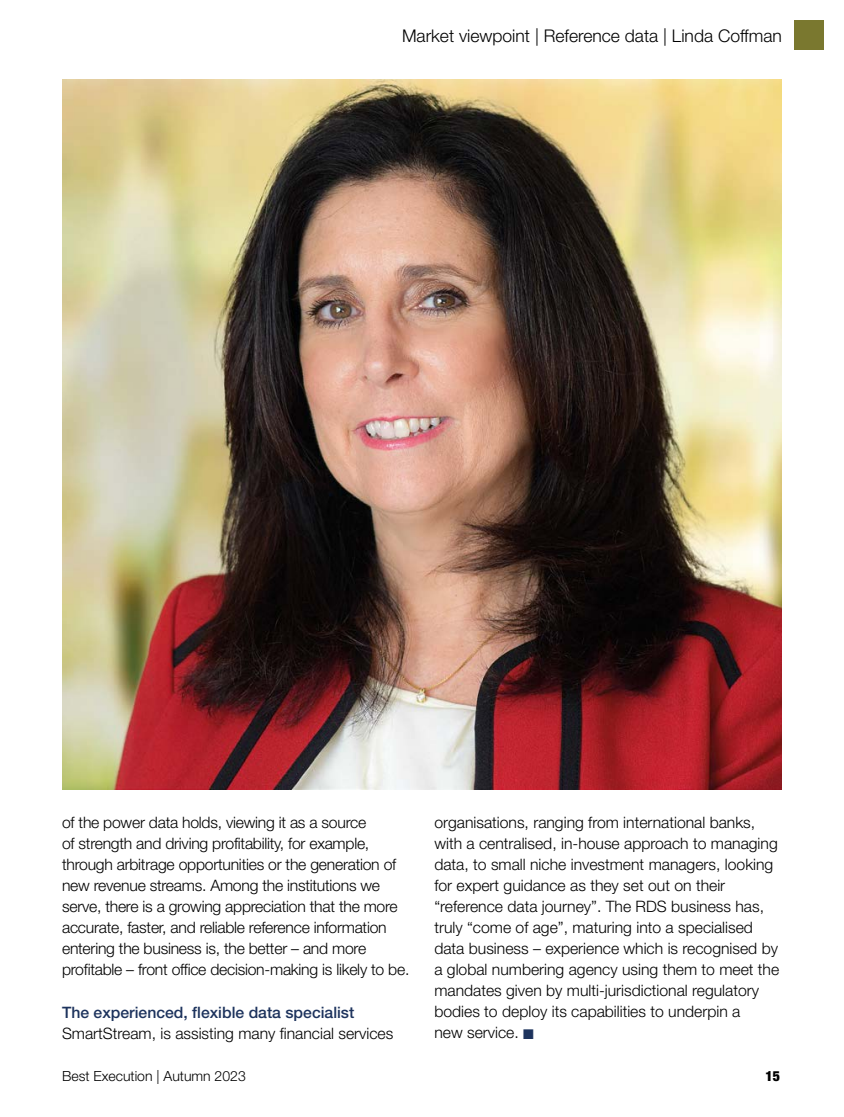
<style>
.page{position:relative;width:844px;height:1117px;background:#fff}
.page>*{position:absolute;margin:0;border:0;box-sizing:border-box;transform-origin:0 0}
.t1{font:300 17.5px "Helvetica Neue";color:#000}
.t2{font:300 15.75px/21px "Helvetica Neue";color:#000}
.t3{font:500 15.75px "Helvetica Neue";color:#1d335d}
.t4{font:300 14px "Helvetica Neue";color:#000}
.t5{font:900 condensed 14px "Helvetica Neue";color:#000}
.s1{color:#1d335d}
</style>
<div class="page">
<div style="left:794px;top:20px;width:29px;height:30px;background:#7a782f"></div>
<img style="left:62px;top:79px;width:719px;height:710px">
<p class="t1" style="left:402px;top:25px;width:381px">Market viewpoint | Reference data | Linda Coffman</p>
<p class="t2" style="left:62px;top:811px;width:349px">of the power data holds, viewing it as a source<br>of strength and driving profitability, for example, through arbitrage opportunities or the generation of new revenue streams. Among the institutions we serve, there is a growing appreciation that the more accurate, faster, and reliable reference information entering the business is, the better – and more profitable – front office decision-making is likely to be.</p>
<p class="t3" style="left:62px;top:1002px;width:294px">The experienced, flexible data specialist</p>
<p class="t2" style="left:62px;top:1021px;width:333px">SmartStream, is assisting many financial services</p>
<p class="t2" style="left:434px;top:811px;width:346px">organisations, ranging from international banks, with a centralised, in-house approach to managing data, to small niche investment managers, looking for expert guidance as they set out on their “reference data journey”. The RDS business has, truly “come of age”, maturing into a specialised data business – experience which is recognised by a global numbering agency using them to meet the mandates given by multi-jurisdictional regulatory bodies to deploy its capabilities to underpin a<br>new service. <span class="s1">■</span></p>
<p class="t4" style="left:62px;top:1067px;width:185px">Best Execution | Autumn 2023</p>
<p class="t5" style="left:765px;top:1067px;width:16px">15</p>
</div>
